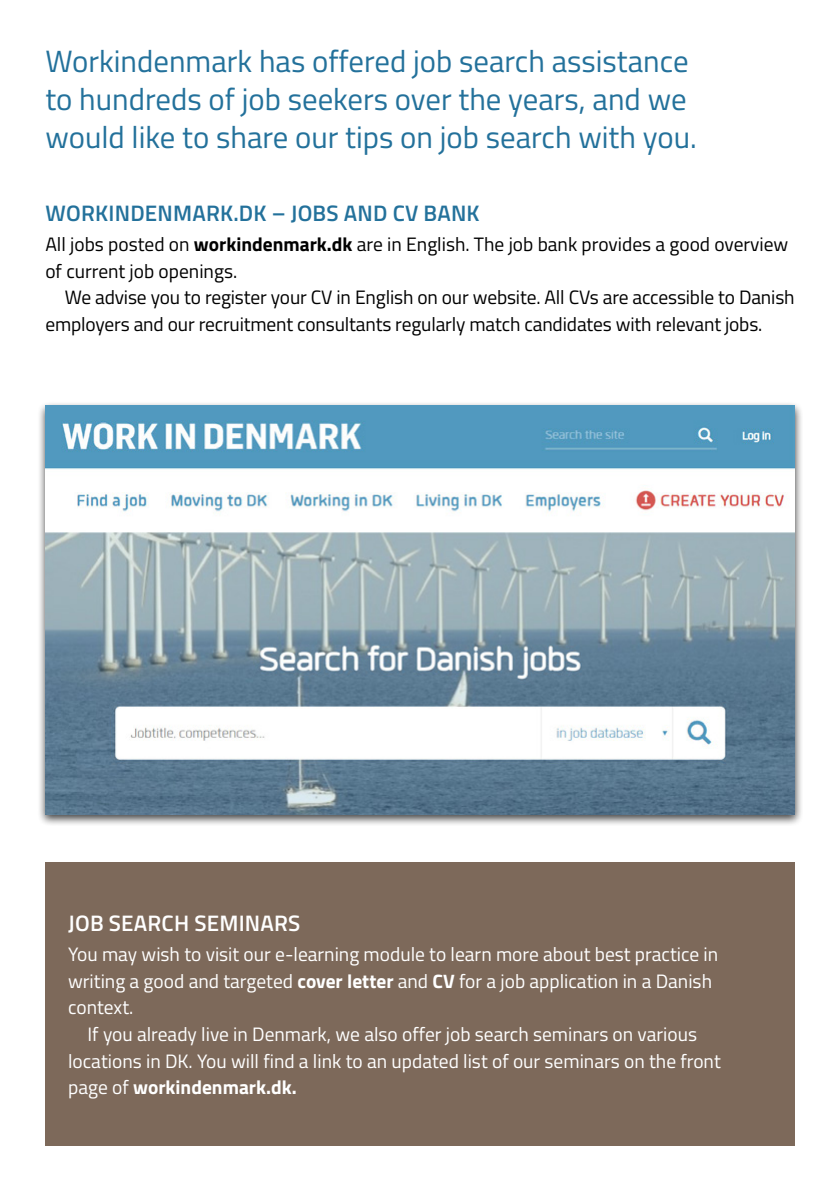
<style>
.page{position:relative;width:840px;height:1191px;background:#fff}
.page>*{position:absolute;margin:0;border:0;box-sizing:border-box;transform-origin:0 0}
.brød{font:30.8px/37.8px "Titillium Web";color:#23719b}
.mellemrubrik{font:600 22.4px "Titillium Web";letter-spacing:.01em;color:#23719b}
.mellemrubrik-2{font:600 22.4px "Titillium Web";letter-spacing:.01em;color:#fff}
.brød-2{font:19.4px/26.6px "Titillium Web";color:#fff}
.brød-3{font:19.4px/26.6px "Titillium Web";letter-spacing:-.01em;color:#000}
.s1{font-weight:700}
</style>
<div class="page">
<div style="left:37px;top:401px;width:765px;height:425px;background:#000;opacity:.75"></div>
<img style="left:45px;top:405px;width:749px;height:409px">
<div style="left:45px;top:862px;width:749px;height:283px;background:#7d695a"></div>
<p class="brød" style="left:45px;top:41px;width:652px">Workindenmark has offered job search assistance to hundreds of job seekers over the years, and we would like to share our tips on job search with you.</p>
<h2 class="mellemrubrik" style="left:45px;top:196px;width:435px">WORKINDENMARK.DK – JOBS AND CV BANK</h2>
<p class="brød-3" style="left:45px;top:230px;width:744px">All jobs posted on <span class="s1">workindenmark.dk</span> are in English. The job bank provides a good overview of current job openings.</p>
<p class="brød-3" style="left:45px;top:283px;width:750px;text-indent:19px">We advise you to register your CV in English on our website. All CVs are accessible to Danish employers and our recruitment consultants regularly match candidates with relevant jobs.</p>
<h2 class="mellemrubrik-2" style="left:68px;top:906px;width:234px">JOB SEARCH SEMINARS</h2>
<p class="brød-2" style="left:68px;top:940px;width:651px">You may wish to visit our e-learning module to learn more about best practice in writing a good and targeted <span class="s1">cover letter</span> and <span class="s1">CV</span> for a job application in a Danish context.</p>
<p class="brød-2" style="left:68px;top:1020px;width:653px;text-indent:19px">If you already live in Denmark, we also offer job search seminars on various locations in DK. You will find a link to an updated list of our seminars on the front page of <span class="s1">workindenmark.dk.</span></p>
</div>
